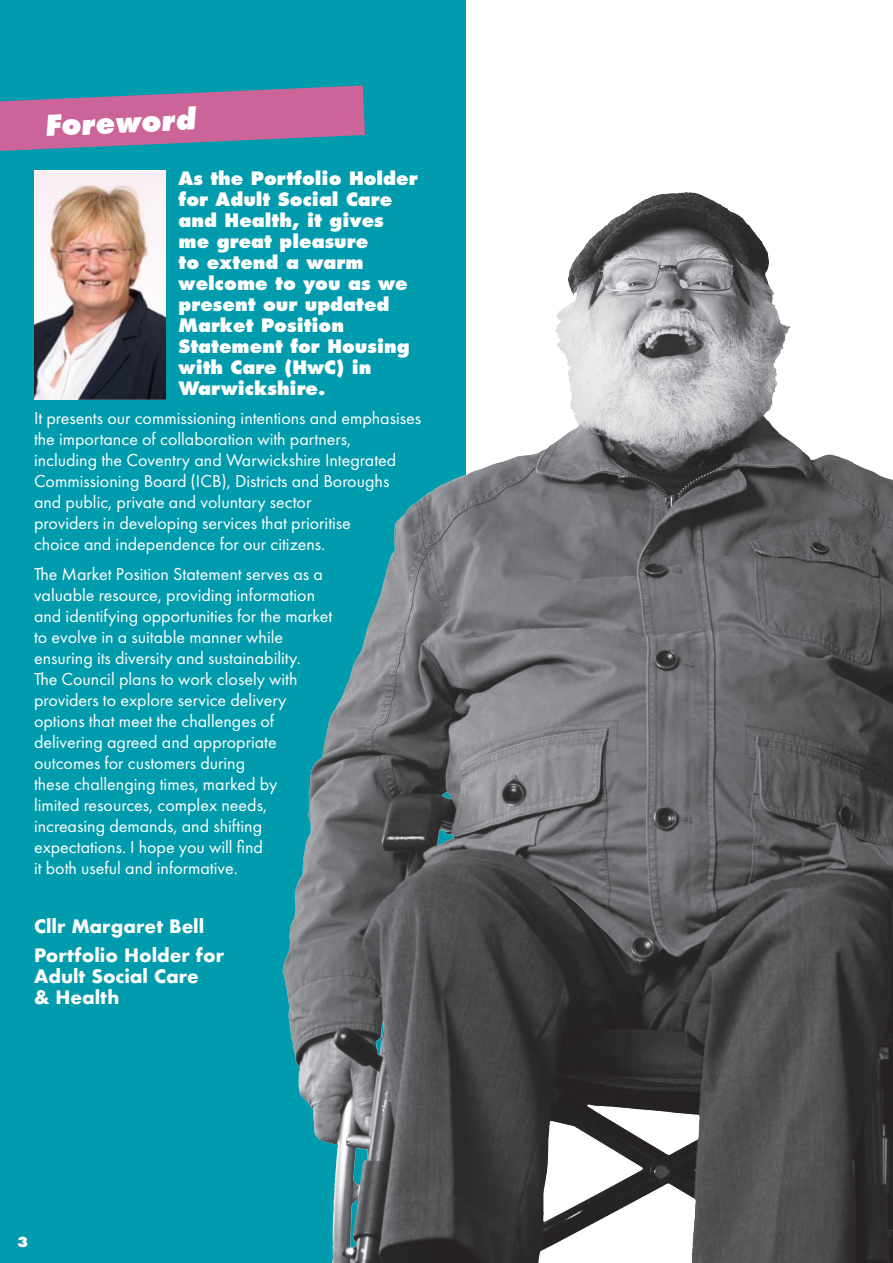
<style>
.page{position:relative;width:893px;height:1263px;background:#fff}
.page>*{position:absolute;margin:0;border:0;box-sizing:border-box;transform-origin:0 0}
.t1{font:italic 800 31.5px "Futura PT";color:#fff}
.t2{font:18px/21px "Futura PT";color:#fff}
.t3{font:800 18px/21px "Futura";color:#fff}
.t4{font:700 18px/21px "Futura";color:#fff}
.t5{font:800 13.5px "Futura";color:#fff}
</style>
<div class="page">
<div style="left:0;top:0;width:466px;height:1263px;background:#009bad"></div>
<svg style="left:0;top:85px;width:365px;height:66px"></svg>
<img style="left:34px;top:170px;width:132px;height:230px">
<img style="left:282px;top:192px;width:611px;height:1071px">
<p class="t1" style="left:44px;top:105px;width:153px;rotate:-2deg">Foreword</p>
<p class="t3" style="left:179px;top:168px;width:241px">As the Portfolio Holder for Adult Social Care and Health, it gives me great pleasure<br>to extend a warm welcome to you as we present our updated<br>Market Position<br>Statement for Housing with Care (HwC) in<br>Warwickshire.</p>
<p class="t2" style="left:34px;top:408px;width:389px">It presents our commissioning intentions and emphasises the importance of collaboration with partners,<br>including the Coventry and Warwickshire Integrated Commissioning Board (ICB), Districts and Boroughs and public, private and voluntary sector<br>providers in developing services that prioritise<br>choice and independence for our citizens.</p>
<p class="t2" style="left:34px;top:563px;width:300px">The Market Position Statement serves as a valuable resource, providing information and identifying opportunities for the market to evolve in a suitable manner while ensuring its diversity and sustainability.<br>The Council plans to work closely with providers to explore service delivery options that meet the challenges of delivering agreed and appropriate outcomes for customers during<br>these challenging times, marked by<br>limited resources, complex needs, increasing demands, and shifting expectations. I hope you will find<br>it both useful and informative.</p>
<p class="t4" style="left:34px;top:915px;width:172px">Cllr Margaret Bell</p>
<p class="t4" style="left:34px;top:945px;width:192px">Portfolio Holder for<br>Adult Social Care<br>&amp; Health</p>
<p class="t5" style="left:17px;top:1234px;width:13px">3</p>
</div>
